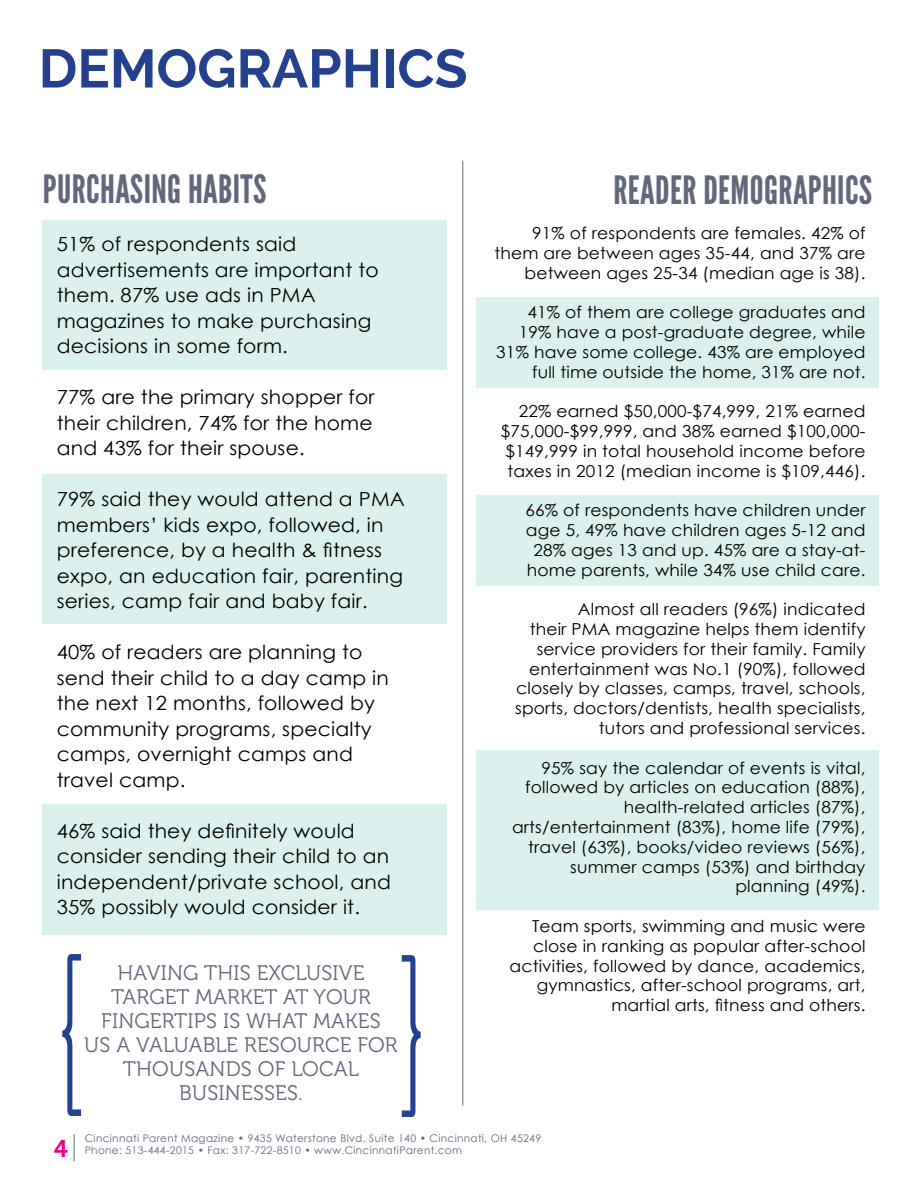
<style>
.page{position:relative;width:918px;height:1188px;background:#fff}
.page>*{position:absolute;margin:0;border:0;box-sizing:border-box;transform-origin:0 0}
.t1{font:200 210px "Raleway";color:#25408f;scale:.75 1}
.t2{font:700 54px "Raleway";color:#25408f}
.t3{font:39px "League Gothic";letter-spacing:.01em;color:#61687b}
.t4{font:24px "Museo 700";color:#ec008c}
.t5{font:21px/24px "Museo 300";letter-spacing:.01em;color:#61687b;text-align:center}
.t6{font:19.5px/25.5px "Century Gothic";letter-spacing:.01em;color:#000;scale:1.04 1}
.t7{font:16.5px/19.8px "Century Gothic";letter-spacing:.01em;color:#000;text-align:right;scale:1.04 1}
.t8{font:10.5px/12.6px "Century Gothic";letter-spacing:.03em;color:#61687b}
</style>
<div class="page">
<div style="left:476px;top:750px;width:403px;height:159px;background:#dbf1ed"></div>
<div style="left:476px;top:495px;width:403px;height:91px;background:#dbf1ed"></div>
<div style="left:476px;top:297px;width:403px;height:91px;background:#dbf1ed"></div>
<div style="left:42px;top:804px;width:405px;height:131px;background:#dbf1ed"></div>
<div style="left:42px;top:475px;width:405px;height:149px;background:#dbf1ed"></div>
<div style="left:42px;top:221px;width:405px;height:149px;background:#dbf1ed"></div>
<hr style="left:462px;top:161px;width:1px;height:945px;background:#61687b">
<svg style="left:74px;top:1134px;width:1px;height:27px"></svg>
<h2 class="t2" style="left:39px;top:38px;width:430px">DEMOGRAPHICS</h2>
<h3 class="t3" style="left:43px;top:167px;width:225px">PURCHASING HABITS</h3>
<h3 class="t3" style="left:613px;top:168px;width:260px">READER DEMOGRAPHICS</h3>
<p class="t6" style="left:57px;top:231px;width:311px">51% of respondents said advertisements are important to them. 87% use ads in PMA magazines to make purchasing decisions in some form.</p>
<p class="t6" style="left:57px;top:384px;width:307px;text-align:justify">77% are the primary shopper for their children, 74% for the home and 43% for their spouse.</p>
<p class="t6" style="left:57px;top:486px;width:336px">79% said they would attend a PMA members’ kids expo, followed, in preference, by a health &amp; fitness expo, an education fair, parenting series, camp fair and baby fair.</p>
<p class="t6" style="left:57px;top:639px;width:321px">40% of readers are planning to send their child to a day camp in the next 12 months, followed by community programs, specialty camps, overnight camps and travel camp.</p>
<p class="t6" style="left:57px;top:817px;width:323px">46% said they definitely would consider sending their child to an independent/private school, and<br>35% possibly would consider it.</p>
<p class="t7" style="left:494px;top:223px;width:358px">91% of respondents are females. 42% of them are between ages 35-44, and 37% are between ages 25-34 (median age is 38).</p>
<p class="t7" style="left:496px;top:302px;width:357px">41% of them are college graduates and 19% have a post-graduate degree, while 31% have some college. 43% are employed full time outside the home, 31% are not.</p>
<p class="t7" style="left:501px;top:401px;width:352px">22% earned $50,000-$74,999, 21% earned $75,000-$99,999, and 38% earned $100,000- $149,999 in total household income before taxes in 2012 (median income is $109,446).</p>
<p class="t7" style="left:525px;top:500px;width:329px;text-align:center">66% of respondents have children under age 5, 49% have children ages 5-12 and 28% ages 13 and up. 45% are a stay-at&shy;home parents, while 34% use child care.</p>
<p class="t7" style="left:515px;top:599px;width:338px">Almost all readers (96%) indicated<br>their PMA magazine helps them identify service providers for their family. Family entertainment was No.1 (90%), followed closely by classes, camps, travel, schools, sports, doctors/dentists, health specialists, tutors and professional services.</p>
<p class="t7" style="left:512px;top:757px;width:341px">95% say the calendar of events is vital, followed by articles on education (88%), health-related articles (87%), arts/entertainment (83%), home life (79%), travel (63%), books/video reviews (56%), summer camps (53%) and birthday planning (49%).</p>
<p class="t7" style="left:510px;top:916px;width:344px">Team sports, swimming and music were close in ranking as popular after-school activities, followed by dance, academics, gymnastics, after-school programs, art, martial arts, fitness and others.</p>
<h1 class="t1" style="left:52px;top:912px;width:51px">{</h1>
<h1 class="t1" style="left:393px;top:914px;width:51px">}</h1>
<p class="t5" style="left:84px;top:962px;width:315px">HAVING THIS EXCLUSIVE<br>TARGET MARKET AT YOUR<br>FINGERTIPS IS WHAT MAKES<br>US A VALUABLE RESOURCE FOR<br>THOUSANDS OF LOCAL</p>
<p class="t5" style="left:179px;top:1082px;width:125px">BUSINESSES.</p>
<h3 class="t4" style="left:54px;top:1135px;width:16px">4</h3>
<p class="t8" style="left:85px;top:1132px;width:458px">Cincinnati Parent Magazine • 9435 Waterstone Blvd. Suite 140 • Cincinnati, OH 45249<br>Phone: 513-444-2015 • Fax: 317-722-8510 • www.CincinnatiParent.com</p>
</div>
